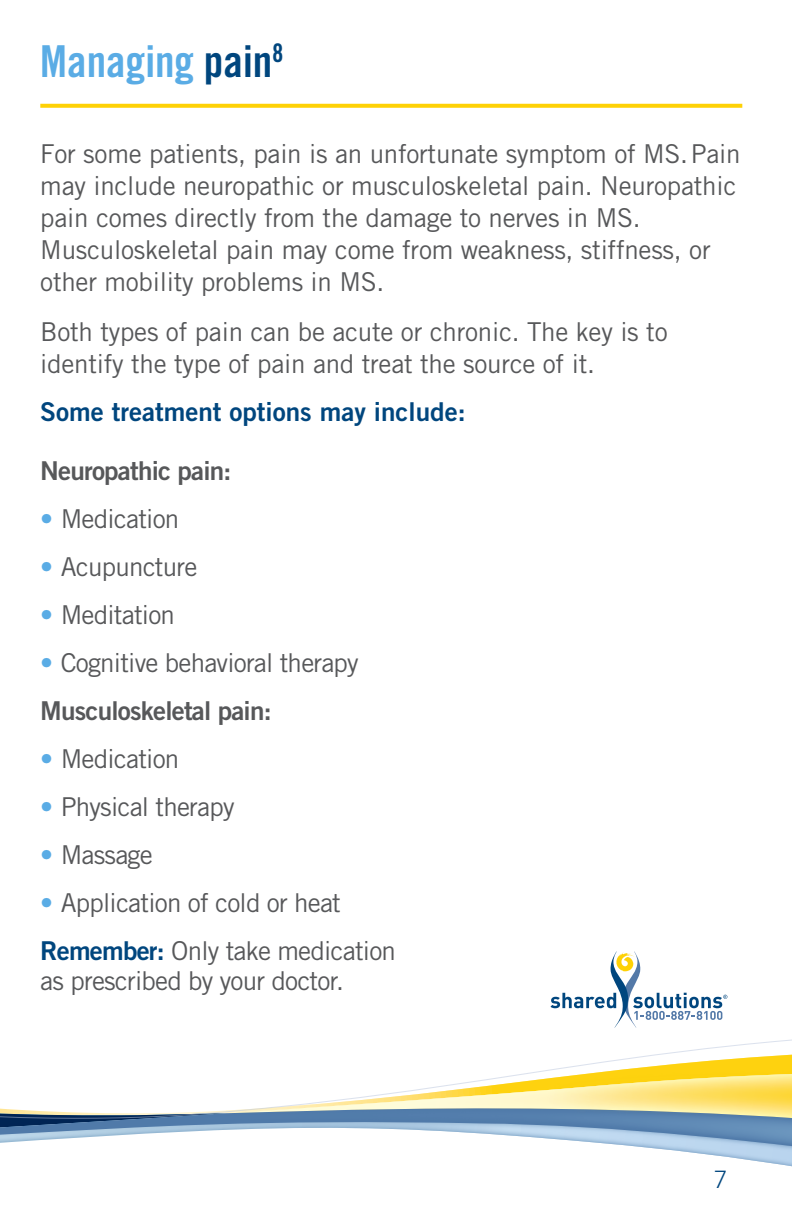
<style>
.page{position:relative;width:792px;height:1224px;background:#fff}
.page>*{position:absolute;margin:0;border:0;box-sizing:border-box;transform-origin:0 0}
.t1{font:44px "Trade Gothic LT Std Bd Cn 20";color:#5aace5}
.t2{font:26px/32px "Trade Gothic LT Std";letter-spacing:-.01em;color:#57585a}
.t3{font:26px/48px "Trade Gothic LT Std";letter-spacing:-.03em;color:#57585a}
.t4{font:26px "Trade Gothic LT Std Bd 2";letter-spacing:-.03em;color:#57585a}
.t5{font:26px "Trade Gothic LT Std Bd 2";color:#00467e}
.t6{font:300 24px "Trade Gothic LT Std";color:#00467e}
.s1{color:#00467e}
.s2{color:#5aace5}
.s3{font-family:"Trade Gothic LT Std Bd 2";color:#00467e}
</style>
<div class="page">
<svg style="left:0;top:951px;width:635px;height:192px"></svg>
<img style="left:478px;top:963px;width:314px;height:204px">
<svg style="left:551px;top:952px;width:176px;height:76px"></svg>
<svg style="left:40px;top:104px;width:702px;height:4px;background:#fed313"></svg>
<h1 class="t1" style="left:40px;top:34px;width:245px">Managing <span class="s1">pain</span><sup>8</sup></h1>
<p class="t2" style="left:40px;top:137px;width:702px">For some patients, pain is an unfortunate symptom of MS.Pain may include neuropathic or musculoskeletal pain. Neuropathic pain comes directly from the damage to nerves in MS.<br>Musculoskeletal pain may come from weakness, stiffness, or other mobility problems in MS.</p>
<p class="t2" style="left:40px;top:315px;width:629px">Both types of pain can be acute or chronic. The key is to identify the type of pain and treat the source of it.</p>
<p class="t5" style="left:40px;top:395px;width:427px">Some treatment options may include:</p>
<p class="t4" style="left:40px;top:454px;width:193px">Neuropathic pain:</p>
<p class="t3" style="left:40px;top:494px;width:141px"><span class="s2">•</span> Medication</p>
<p class="t3" style="left:40px;top:542px;width:159px"><span class="s2">•</span> Acupuncture</p>
<p class="t3" style="left:40px;top:590px;width:136px"><span class="s2">•</span> Meditation</p>
<p class="t3" style="left:40px;top:638px;width:320px"><span class="s2">•</span> Cognitive behavioral therapy</p>
<p class="t4" style="left:40px;top:694px;width:233px">Musculoskeletal pain:</p>
<p class="t3" style="left:40px;top:734px;width:141px"><span class="s2">•</span> Medication</p>
<p class="t3" style="left:40px;top:782px;width:196px"><span class="s2">•</span> Physical therapy</p>
<p class="t3" style="left:40px;top:830px;width:114px"><span class="s2">•</span> Massage</p>
<p class="t3" style="left:40px;top:878px;width:357px"><span class="s2">•</span> Application of cold or heat<br><span class="s3">Remember:</span> Only take medication</p>
<p class="t3" style="left:40px;top:956px;width:305px">as prescribed by your doctor.</p>
<p class="t6" style="left:714px;top:1165px;width:15px">7</p>
</div>
